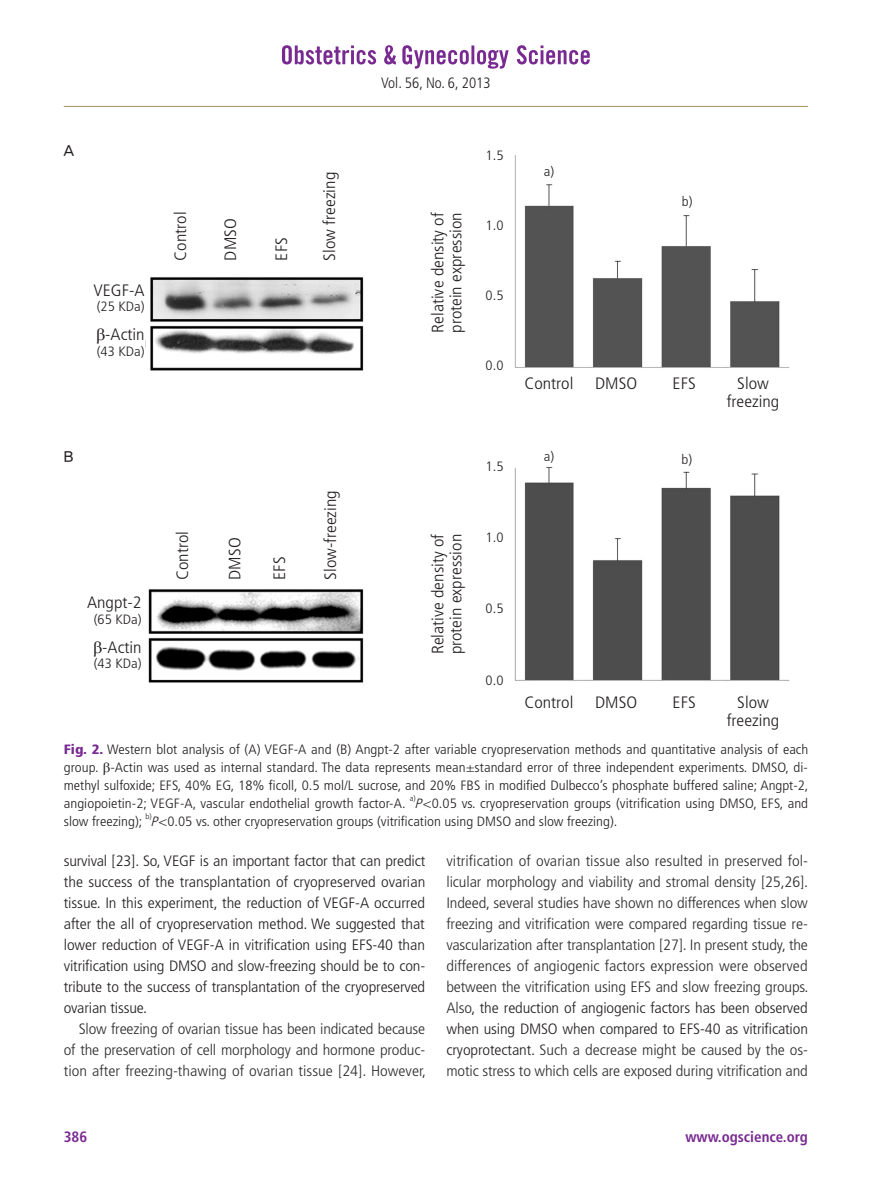
<style>
.page{position:relative;width:893px;height:1191px;background:#fff}
.page>*{position:absolute;margin:0;border:0;box-sizing:border-box;transform-origin:0 0}
.표_타이틀{font:300 condensed 16.5px/18px "Frutiger LT Std";color:#231f20;scale:1.1 1}
.본문_영문{font:300 condensed 15px/21px "Frutiger LT Std";letter-spacing:-.01em;color:#2e2e2e;text-align:justify;scale:1.1 1}
.본문_영문-2{font:300 condensed 15px/21px "Frutiger LT Std";letter-spacing:-.01em;color:#231f20;text-align:justify;scale:1.1 1}
.t1{font:700 condensed 15px "Frutiger LT Std";color:#792a91}
.본문_영문-3{font:300 condensed 15px "Frutiger LT Std";letter-spacing:-.01em;color:#231f20}
.그림A-B{font:15px "YDIYGO330";color:#231f20}
.표_타이틀-2{font:300 condensed 13.5px/18px "Frutiger LT Std";letter-spacing:.005em;color:#231f20;text-align:justify;scale:1.1 1}
.표_타이틀-3{font:300 condensed 7.8px "Frutiger LT Std";color:#231f20;scale:1.1 1}
.s1{font-family:"Times New Roman";font-weight:400;font-stretch:normal}
.s2{font-weight:900;color:#792a91}
.s3{font-style:italic}
.s4{color:#231f20}
</style>
<div class="page">
<hr style="left:64px;top:106px;width:744px;height:1px;background:#ad9676">
<svg style="left:517px;top:45px;width:73px;height:19px"></svg>
<svg style="left:402px;top:45px;width:107px;height:24px"></svg>
<svg style="left:282px;top:45px;width:114px;height:19px"></svg>
<img style="left:145px;top:155px;width:645px;height:216px">
<img style="left:148px;top:467px;width:642px;height:216px">
<div style="left:470px;top:149px;width:33px;height:223px;background:#fff"></div>
<div style="left:470px;top:459px;width:33px;height:228px;background:#fff"></div>
<div style="left:169px;top:147px;width:23px;height:113px;background:#fff"></div>
<div style="left:171px;top:466px;width:24px;height:114px;background:#fff"></div>
<div style="left:219px;top:147px;width:23px;height:113px;background:#fff"></div>
<div style="left:223px;top:466px;width:24px;height:114px;background:#fff"></div>
<div style="left:270px;top:147px;width:23px;height:113px;background:#fff"></div>
<div style="left:268px;top:466px;width:23px;height:114px;background:#fff"></div>
<div style="left:318px;top:147px;width:23px;height:113px;background:#fff"></div>
<div style="left:316px;top:451px;width:30px;height:129px;background:#fff"></div>
<div style="left:421px;top:196px;width:52px;height:153px;background:#fff"></div>
<div style="left:421px;top:518px;width:52px;height:152px;background:#fff"></div>
<div style="left:524px;top:165px;width:50px;height:16px;background:#fff"></div>
<div style="left:662px;top:195px;width:50px;height:16px;background:#fff"></div>
<div style="left:662px;top:453px;width:50px;height:16px;background:#fff"></div>
<p class="그림A-B" style="left:64px;top:142px;width:11px">A</p>
<p class="표_타이틀" style="left:93px;top:281px;width:48px">VEGF-A</p>
<p class="표_타이틀-2" style="left:97px;top:298px;width:45px">(25 KDa)</p>
<p class="표_타이틀" style="left:96px;top:326px;width:46px"><span class="s1">β</span>-Actin</p>
<p class="표_타이틀-2" style="left:97px;top:342px;width:45px">(43 KDa)</p>
<p class="표_타이틀" style="left:172px;top:260px;width:46px;rotate:-90deg">Control</p>
<p class="표_타이틀" style="left:222px;top:260px;width:40px;rotate:-90deg">DMSO</p>
<p class="표_타이틀" style="left:273px;top:260px;width:23px;rotate:-90deg">EFS</p>
<p class="표_타이틀" style="left:321px;top:260px;width:82px;rotate:-90deg">Slow freezing</p>
<p class="그림A-B" style="left:64px;top:449px;width:11px">B</p>
<p class="표_타이틀" style="left:87px;top:594px;width:51px">Angpt-2</p>
<p class="표_타이틀-2" style="left:94px;top:610px;width:45px">(65 KDa)</p>
<p class="표_타이틀" style="left:93px;top:638px;width:46px"><span class="s1">β</span>-Actin</p>
<p class="표_타이틀-2" style="left:94px;top:655px;width:45px">(43 KDa)</p>
<p class="표_타이틀" style="left:174px;top:580px;width:46px;rotate:-90deg">Control</p>
<p class="표_타이틀" style="left:226px;top:580px;width:40px;rotate:-90deg">DMSO</p>
<p class="표_타이틀" style="left:271px;top:580px;width:23px;rotate:-90deg">EFS</p>
<p class="표_타이틀" style="left:322px;top:580px;width:83px;rotate:-90deg">Slow-freezing</p>
<p class="본문_영문-3" style="left:381px;top:74px;width:111px">Vol. 56, No. 6, 2013</p>
<p class="표_타이틀" style="left:429px;top:333px;width:111px;rotate:-90deg">Relative density of protein expression</p>
<p class="표_타이틀-2" style="left:486px;top:147px;width:18px">1.5</p>
<p class="표_타이틀-2" style="left:486px;top:217px;width:18px">1.0</p>
<p class="표_타이틀-2" style="left:486px;top:287px;width:18px">0.5</p>
<p class="표_타이틀-2" style="left:486px;top:356px;width:18px">0.0</p>
<p class="표_타이틀-2" style="left:544px;top:163px;width:11px">a)</p>
<p class="표_타이틀" style="left:525px;top:374px;width:46px">Control</p>
<p class="표_타이틀" style="left:595px;top:374px;width:40px">DMSO</p>
<p class="표_타이틀-2" style="left:486px;top:457px;width:18px">1.5</p>
<p class="표_타이틀-2" style="left:544px;top:448px;width:11px">a)</p>
<p class="표_타이틀" style="left:429px;top:654px;width:111px;rotate:-90deg">Relative density of protein expression</p>
<p class="표_타이틀-2" style="left:486px;top:528px;width:18px">1.0</p>
<p class="표_타이틀-2" style="left:486px;top:600px;width:18px">0.5</p>
<p class="표_타이틀-2" style="left:486px;top:671px;width:18px">0.0</p>
<p class="표_타이틀" style="left:525px;top:694px;width:46px">Control</p>
<p class="표_타이틀" style="left:595px;top:694px;width:40px">DMSO</p>
<p class="표_타이틀-2" style="left:682px;top:192px;width:11px">b)</p>
<p class="표_타이틀" style="left:673px;top:374px;width:23px">EFS</p>
<p class="표_타이틀-2" style="left:682px;top:451px;width:11px">b)</p>
<p class="표_타이틀" style="left:727px;top:374px;width:49px;text-align:center">Slow freezing</p>
<p class="표_타이틀" style="left:673px;top:694px;width:23px">EFS</p>
<p class="표_타이틀" style="left:727px;top:694px;width:49px;text-align:center">Slow freezing</p>
<p class="표_타이틀-2" style="left:64px;top:740px;width:678px"><span class="s2">Fig. 2.</span> Western blot analysis of (A) VEGF-A and (B) Angpt-2 after variable cryopreservation methods and quantitative analysis of each group. <span class="s1">β</span>-Actin was used as internal standard. The data represents mean±standard error of three independent experiments. DMSO, di&shy;methyl sulfoxide; EFS, 40% EG, 18% ficoll, 0.5 mol/L sucrose, and 20% FBS in modified Dulbecco’s phosphate buffered saline; Angpt-2, angiopoietin-2; VEGF-A, vascular endothelial growth factor-A.</p>
<p class="표_타이틀-3" style="left:410px;top:794px;width:7px">a)</p>
<p class="표_타이틀-2" style="left:415px;top:794px;width:359px"><span class="s3">P</span>&lt;0.05 vs. cryopreservation groups (vitrification using DMSO, EFS, and</p>
<p class="표_타이틀-2" style="left:64px;top:812px;width:73px">slow freezing);</p>
<p class="표_타이틀-3" style="left:145px;top:812px;width:7px">b)</p>
<p class="표_타이틀-2" style="left:150px;top:812px;width:426px"><span class="s3">P</span>&lt;0.05 vs. other cryopreservation groups (vitrification using DMSO and slow freezing).</p>
<p class="본문_영문-2" style="left:64px;top:850px;width:330px">survival [23]. So, VEGF is an important factor that can predict the success of the transplantation of cryopreserved ovarian tissue. In this experiment, the reduction of VEGF-A occurred after the all of cryopreservation method. We suggested that lower reduction of VEGF-A in vitrification using EFS-40 than vitrification using DMSO and slow-freezing should be to con&shy;tribute to the success of transplantation of the cryopreserved ovarian tissue.</p>
<p class="본문_영문" style="left:64px;top:1018px;width:331px;text-indent:15px">Slow freezing of ovarian tissue has been indicated because of the preservation of cell morphology and hormone produc&shy;tion after freezing-thawing of ovarian tissue [24]. However,</p>
<p class="본문_영문" style="left:446px;top:850px;width:331px">vitrification of ovarian tissue also resulted in preserved fol&shy;licular morphology and viability and stromal density [25,26].<br>Indeed, several studies have shown no differences when slow freezing and vitrification were compared regarding tissue re&shy;vascularization after transplantation [27]. In present study, the differences of angiogenic factors expression were observed between the vitrification using EFS and slow freezing groups.<br>Also<span class="s4">, the reduction of angiogenic factors has been observed when using DMSO when compared to EFS-40 as vitrification cryoprotectant.</span> Such a decrease might be caused by the os&shy;motic stress to which cells are exposed during vitrification and</p>
<p class="t1" style="left:64px;top:1128px;width:25px">386</p>
<p class="t1" style="left:685px;top:1128px;width:124px">www.ogscience.org</p>
</div>
